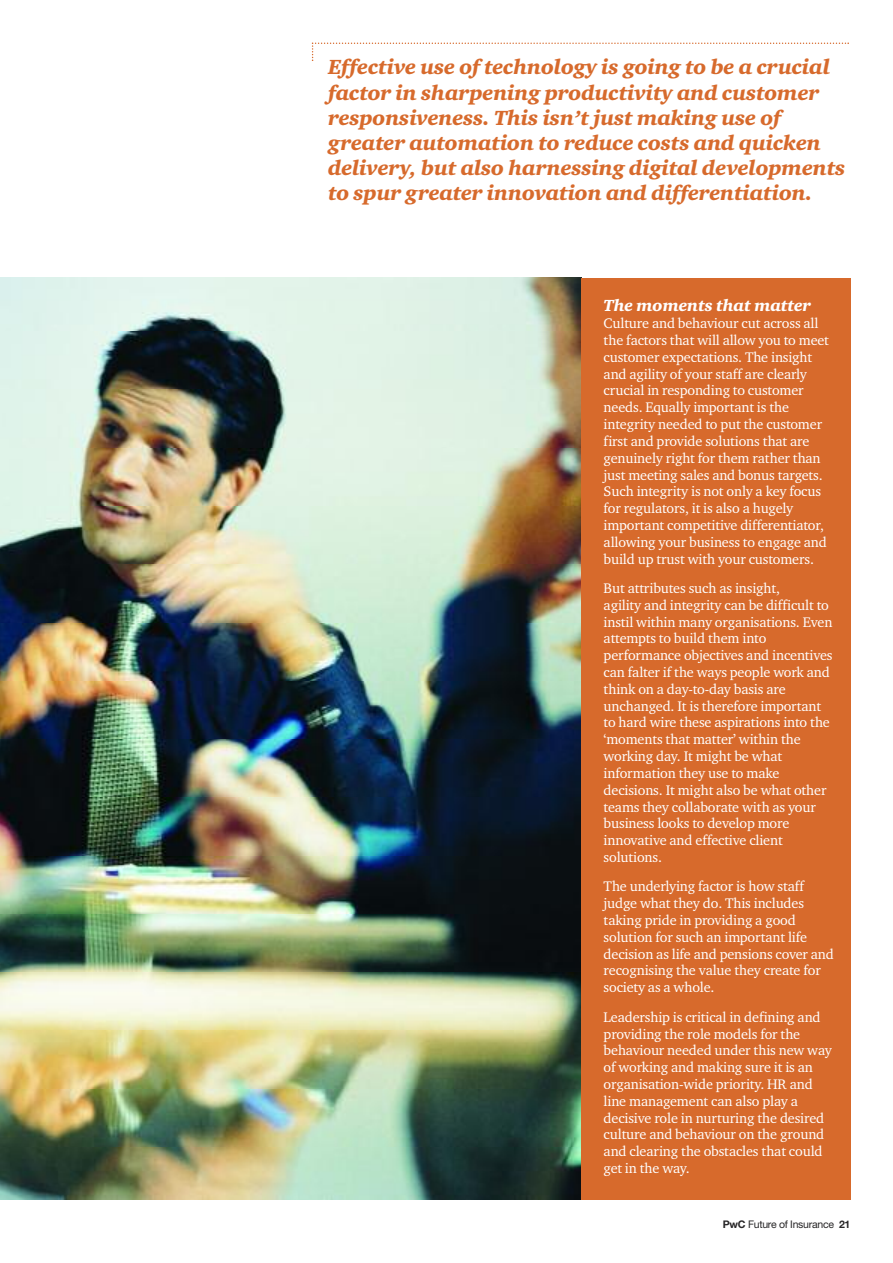
<style>
.page{position:relative;width:893px;height:1263px;background:#fff}
.page>*{position:absolute;margin:0;border:0;box-sizing:border-box;transform-origin:0 0}
.t1{font:21px/25.2px "Charter ITC Blac Ital";letter-spacing:-.01em;color:#d76a2c}
.t2{font:16.5px "Charter ITC Blac Ital";letter-spacing:-.01em;color:#fff}
.t3{font:14.25px/16.8px "Charter ITC";letter-spacing:-.01em;color:#fff}
.t4{font:10.5px "Helvetica Neue";letter-spacing:-.025em;color:#272627}
.s1{font-weight:700}
</style>
<div class="page">
<svg style="left:312px;top:43px;width:537px;height:18px"></svg>
<img style="left:0;top:278px;width:581px;height:921px">
<div style="left:581px;top:278px;width:269px;height:921px;background:#d76a2c"></div>
<p class="t1" style="left:328px;top:55px;width:519px">Effective use of technology is going to be a crucial factor in sharpening productivity and customer responsiveness. This isn’t just making use of greater automation to reduce costs and quicken delivery, but also harnessing digital developments to spur greater innovation and differentiation.</p>
<p class="t2" style="left:604px;top:296px;width:209px">The moments that matter</p>
<p class="t3" style="left:604px;top:315px;width:227px">Culture and behaviour cut across all the factors that will allow you to meet customer expectations. The insight and agility of your staff are clearly crucial in responding to customer needs. Equally important is the integrity needed to put the customer first and provide solutions that are genuinely right for them rather than just meeting sales and bonus targets.<br>Such integrity is not only a key focus for regulators, it is also a hugely important competitive differentiator, allowing your business to engage and build up trust with your customers.</p>
<p class="t3" style="left:604px;top:580px;width:230px">But attributes such as insight,<br>agility and integrity can be difficult to instil within many organisations. Even attempts to build them into performance objectives and incentives can falter if the ways people work and think on a day-to-day basis are unchanged. It is therefore important to hard wire these aspirations into the ‘moments that matter’ within the working day. It might be what information they use to make decisions. It might also be what other teams they collaborate with as your business looks to develop more innovative and effective client solutions.</p>
<p class="t3" style="left:604px;top:878px;width:232px">The underlying factor is how staff judge what they do. This includes taking pride in providing a good solution for such an important life decision as life and pensions cover and recognising the value they create for society as a whole.</p>
<p class="t3" style="left:604px;top:1008px;width:230px">Leadership is critical in defining and providing the role models for the behaviour needed under this new way of working and making sure it is an organisation-wide priority. HR and line management can also play a decisive role in nurturing the desired culture and behaviour on the ground and clearing the obstacles that could get in the way.</p>
<p class="t4" style="left:723px;top:1220px;width:129px"><span class="s1">PwC</span> Future of Insurance <span class="s1">21</span></p>
</div>
